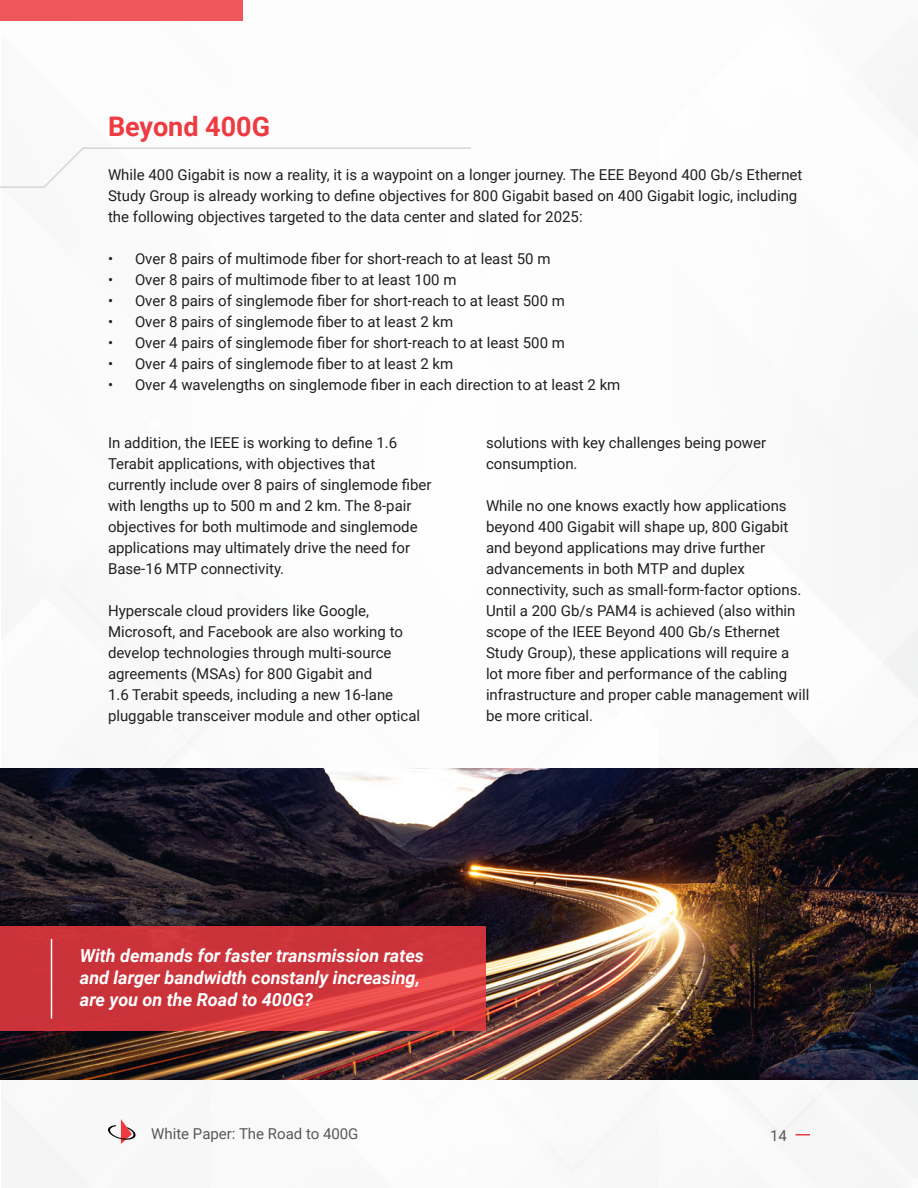
<style>
.page{position:relative;width:918px;height:1188px;background:#fff}
.page>*{position:absolute;margin:0;border:0;box-sizing:border-box;transform-origin:0 0}
.t1{font:700 27px "Roboto";color:#ee3a41}
.t2{font:italic 700 18px/21.6px "Roboto";color:#fff}
.t3{font:15px/21px "Roboto";color:#231f20}
.t4{font:15px "Roboto";color:#57585a}
</style>
<div class="page">
<img style="left:1px;top:20px;width:917px;height:1165px">
<svg style="left:796px;top:1134px;width:14px;height:2px"></svg>
<svg style="left:108px;top:1119px;width:28px;height:25px"></svg>
<div style="left:0;top:0;width:243px;height:20px;background:#f0575d"></div>
<svg style="left:0;top:147px;width:472px;height:42px"></svg>
<img style="left:0;top:769px;width:918px;height:311px">
<svg style="left:0;top:927px;width:486px;height:104px;background:#d0363c"></svg>
<hr style="left:51px;top:939px;width:1px;height:80px;background:#fff">
<p class="t1" style="left:108px;top:108px;width:164px">Beyond 400G</p>
<p class="t3" style="left:108px;top:163px;width:696px">While 400 Gigabit is now a reality, it is a waypoint on a longer journey. The EEE Beyond 400 Gb/s Ethernet<br>Study Group is already working to define objectives for 800 Gigabit based on 400 Gigabit logic, including the following objectives targeted to the data center and slated for 2025:</p>
<p class="t3" style="left:108px;top:248px;width:444px">• Over 8 pairs of multimode fiber for short-reach to at least 50 m</p>
<p class="t3" style="left:108px;top:269px;width:350px">• Over 8 pairs of multimode fiber to at least 100 m</p>
<p class="t3" style="left:108px;top:290px;width:459px">• Over 8 pairs of singlemode fiber for short-reach to at least 500 m</p>
<p class="t3" style="left:108px;top:311px;width:347px">• Over 8 pairs of singlemode fiber to at least 2 km</p>
<p class="t3" style="left:108px;top:332px;width:459px">• Over 4 pairs of singlemode fiber for short-reach to at least 500 m</p>
<p class="t3" style="left:108px;top:353px;width:347px">• Over 4 pairs of singlemode fiber to at least 2 km</p>
<p class="t3" style="left:108px;top:374px;width:514px">• Over 4 wavelengths on singlemode fiber in each direction to at least 2 km</p>
<p class="t3" style="left:108px;top:431px;width:325px">In addition, the IEEE is working to define 1.6<br>Terabit applications, with objectives that currently include over 8 pairs of singlemode fiber with lengths up to 500 m and 2 km. The 8-pair objectives for both multimode and singlemode applications may ultimately drive the need for Base-16 MTP connectivity.</p>
<p class="t3" style="left:108px;top:599px;width:314px">Hyperscale cloud providers like Google, Microsoft, and Facebook are also working to develop technologies through multi-source agreements (MSAs) for 800 Gigabit and<br>1.6 Terabit speeds, including a new 16-lane pluggable transceiver module and other optical</p>
<p class="t3" style="left:486px;top:431px;width:282px">solutions with key challenges being power consumption.</p>
<p class="t3" style="left:486px;top:494px;width:325px">While no one knows exactly how applications beyond 400 Gigabit will shape up, 800 Gigabit and beyond applications may drive further advancements in both MTP and duplex connectivity, such as small-form-factor options.<br>Until a 200 Gb/s PAM4 is achieved (also within scope of the IEEE Beyond 400 Gb/s Ethernet Study Group), these applications will require a lot more fiber and performance of the cabling infrastructure and proper cable management will be more critical.</p>
<p class="t2" style="left:80px;top:945px;width:346px">With demands for faster transmission rates and larger bandwidth constanly increasing, are you on the Road to 400G?</p>
<p class="t4" style="left:151px;top:1123px;width:209px">White Paper: The Road to 400G</p>
<p class="t4" style="left:770px;top:1125px;width:18px">14</p>
</div>
